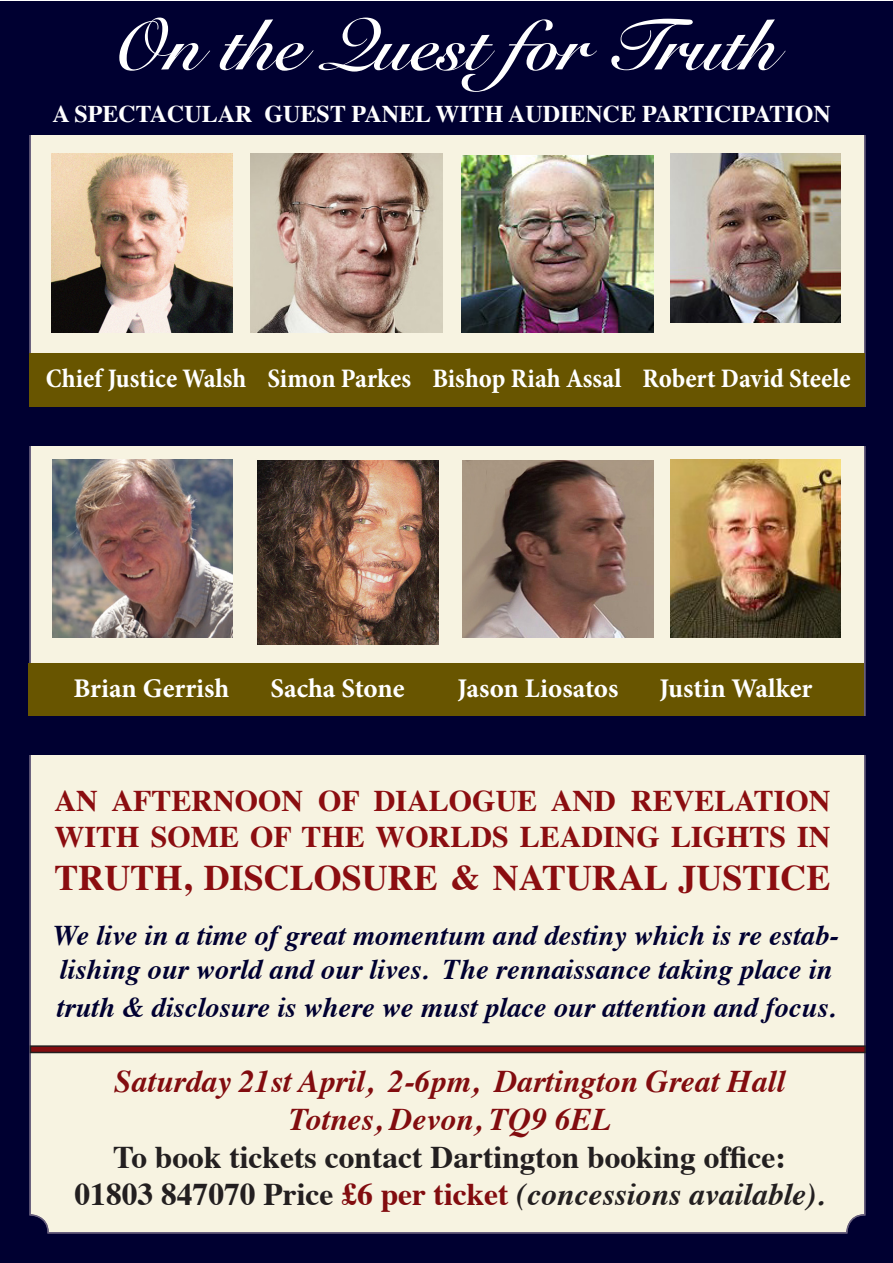
<style>
.page{position:relative;width:893px;height:1263px;background:#fff}
.page>*{position:absolute;margin:0;border:0;box-sizing:border-box;transform-origin:0 0}
.t1{font:700 72px "Snell Roundhand";color:#fff}
.t2{font:700 36px "Times";color:#8b0d10}
.t3{font:700 31.5px/37.8px "Times";color:#231f20;text-align:center}
.t4{font:italic 700 31.5px/37.8px "Times";color:#820c0f;text-align:center}
.t5{font:700 30px/36px "Times";color:#8b0d10}
.t6{font:italic 700 28.5px/34.2px "Times";color:#000031}
.t7{font:700 condensed 27px "Minion Pro";color:#fff}
.t8{font:700 27px "Minion Pro";color:#fff}
.t9{font:700 24px "Times";color:#fff}
.s1{color:#820c0f}
.s2{font-style:italic}
</style>
<div class="page">
<div style="left:0;top:1px;width:892px;height:1262px;background:#000031"></div>
<div style="left:32px;top:135px;width:831px;height:1096px;background:#f7f3e1"></div>
<div style="left:30px;top:353px;width:835px;height:54px;background:#685500"></div>
<div style="left:28px;top:663px;width:836px;height:55px;background:#685500"></div>
<img style="left:52px;top:459px;width:181px;height:179px">
<img style="left:462px;top:460px;width:192px;height:178px">
<img style="left:671px;top:459px;width:170px;height:179px">
<div style="left:19px;top:407px;width:847px;height:39px;background:#000031"></div>
<div style="left:24px;top:716px;width:847px;height:39px;background:#000031"></div>
<img style="left:251px;top:154px;width:191px;height:179px">
<img style="left:257px;top:460px;width:181px;height:184px">
<img style="left:52px;top:154px;width:180px;height:179px">
<img style="left:462px;top:155px;width:191px;height:178px">
<img style="left:670px;top:154px;width:170px;height:169px">
<div style="left:30px;top:1046px;width:835px;height:6px;background:#820c0f"></div>
<div style="left:30px;top:1045px;width:836px;height:8px;border:2px solid #231f20"></div>
<h1 class="t1" style="left:114px;top:2px;width:665px">On the Quest for Truth</h1>
<p class="t9" style="left:52px;top:104px;width:780px">A SPECTACULAR GUEST PANEL WITH AUDIENCE PARTICIPATION</p>
<p class="t7" style="left:46px;top:360px;width:806px">Chief Justice Walsh Simon Parkes Bishop Riah Assal Robert David Steele</p>
<p class="t8" style="left:73px;top:669px;width:157px">Brian Gerrish</p>
<p class="t8" style="left:270px;top:669px;width:136px">Sacha Stone</p>
<p class="t8" style="left:457px;top:669px;width:162px">Jason Liosatos</p>
<p class="t8" style="left:659px;top:669px;width:154px">Justin Walker</p>
<p class="t5" style="left:54px;top:786px;width:778px">AN AFTERNOON OF DIALOGUE AND REVELATION<br>WITH SOME OF THE WORLDS LEADING LIGHTS IN</p>
<p class="t2" style="left:54px;top:863px;width:777px">TRUTH, DISCLOSURE &amp; NATURAL JUSTICE</p>
<p class="t6" style="left:53px;top:921px;width:787px">We live in a time of great momentum and destiny which is re estab&shy;lishing our world and our lives. The rennaissance taking place in</p>
<p class="t6" style="left:56px;top:993px;width:781px">truth &amp; disclosure is where we must place our attention and focus.</p>
<p class="t4" style="left:114px;top:1065px;width:672px">Saturday 21st April, 2-6pm, Dartington Great Hall<br>Totnes, Devon, TQ9 6EL</p>
<p class="t3" style="left:75px;top:1141px;width:752px">To book tickets contact Dartington booking office:<br>01803 847070 Price <span class="s1">£6 per ticket</span> <span class="s2">(concessions available).</span></p>
</div>
